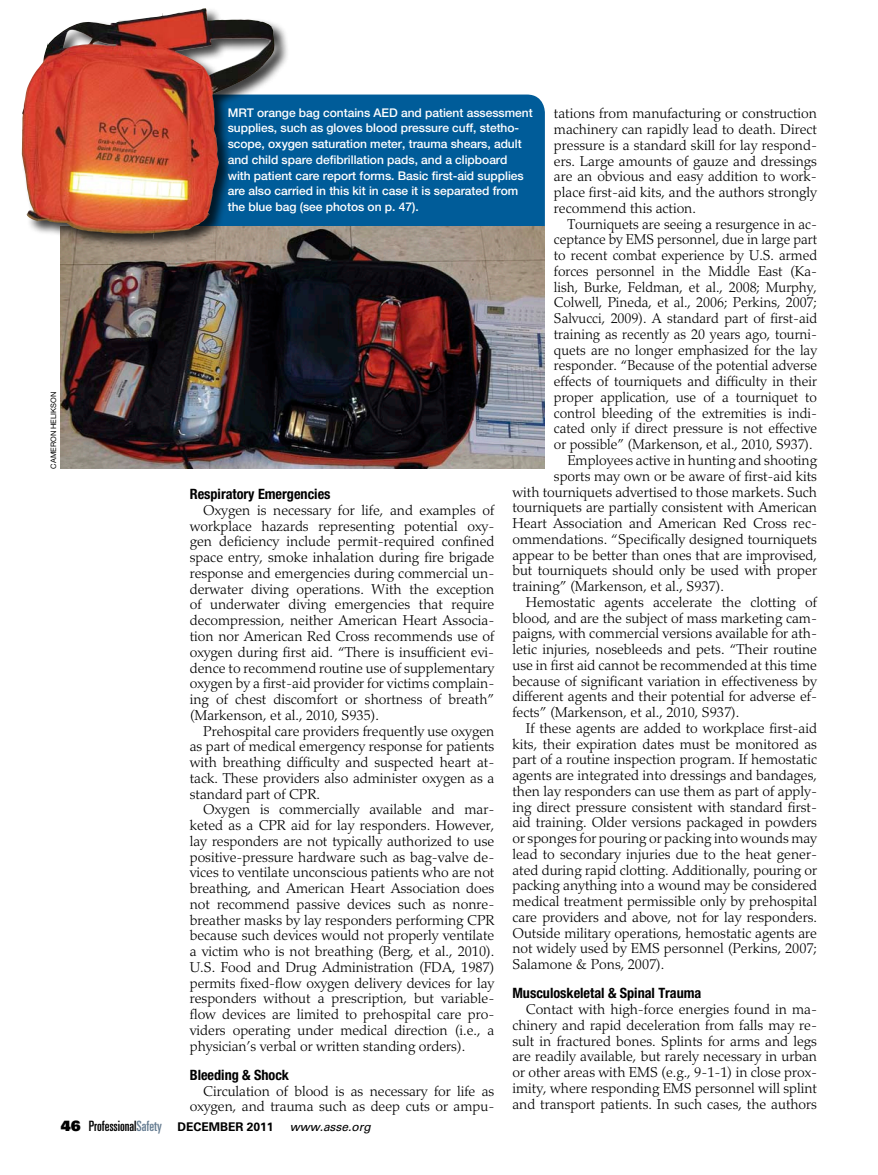
<style>
.page{position:relative;width:878px;height:1175px;background:#fff}
.page>*{position:absolute;margin:0;border:0;box-sizing:border-box;transform-origin:0 0}
.t1{font:300 14.25px/15.8px "Palatino LT Std";color:#000;text-align:justify}
.t2{font:700 condensed 14.25px "Helvetica Neue LT Std";color:#000}
.t3{font:ultra-condensed 14.25px "Univers";color:#000}
.t4{font:500 12px/15.8px "Helvetica Neue LT Std";letter-spacing:-.005em;color:#fff}
.t5{font:7.5px "Helvetica Neue LT Std";color:#000}
.s1{font-weight:900;font-stretch:normal}
.s2{color:#657c91}
.s3{font-weight:700;font-stretch:normal;font-size:12px}
.s4{font-style:italic;font-stretch:normal;font-size:12px}
</style>
<div class="page">
<div style="left:125px;top:94px;width:420px;height:374px;background:#005c99;border-radius:18px"></div>
<img style="left:61px;top:226px;width:484px;height:242px">
<div style="left:20px;top:7px;width:269px;height:245px;background:#000;opacity:.75"></div>
<img style="left:22px;top:7px;width:253px;height:232px">
<p class="t5" style="left:49px;top:468px;width:78px;rotate:-90deg">cameron helikson</p>
<p class="t1" style="left:554px;top:106px;width:265px">tations from manufacturing or construction machinery can rapidly lead to death. Direct pressure is a standard skill for lay respond&shy;ers. Large amounts of gauze and dressings are an obvious and easy addition to work&shy;place first-aid kits, and the authors strongly recommend this action.</p>
<p class="t1" style="left:567px;top:216px;width:251px">Tourniquets are seeing a resurgence in ac-</p>
<p class="t1" style="left:554px;top:232px;width:265px">ceptance by EMS personnel, due in large part</p>
<p class="t1" style="left:554px;top:248px;width:265px">to recent combat experience by U.S. armed</p>
<p class="t1" style="left:554px;top:263px;width:264px">forces personnel in the Middle East (Ka-</p>
<p class="t1" style="left:554px;top:279px;width:264px">lish, Burke, Feldman, et al., 2008; Murphy,</p>
<p class="t1" style="left:554px;top:295px;width:264px">Colwell, Pineda, et al., 2006; Perkins, 2007;</p>
<p class="t1" style="left:554px;top:311px;width:265px">Salvucci, 2009). A standard part of first-aid</p>
<p class="t1" style="left:554px;top:326px;width:264px">training as recently as 20 years ago, tourni-</p>
<p class="t1" style="left:554px;top:342px;width:264px">quets are no longer emphasized for the lay</p>
<p class="t1" style="left:554px;top:358px;width:265px">responder. “Because of the potential adverse</p>
<p class="t1" style="left:554px;top:374px;width:265px">effects of tourniquets and difficulty in their</p>
<p class="t1" style="left:554px;top:389px;width:265px">proper application, use of a tourniquet to</p>
<p class="t1" style="left:554px;top:405px;width:264px">control bleeding of the extremities is indi-</p>
<p class="t1" style="left:554px;top:421px;width:265px">cated only if direct pressure is not effective</p>
<p class="t1" style="left:554px;top:437px;width:260px">or possible” (Markenson, et al., 2010, S937).</p>
<p class="t1" style="left:567px;top:452px;width:251px">Employees active in hunting and shooting</p>
<p class="t1" style="left:554px;top:468px;width:264px">sports may own or be aware of first-aid kits</p>
<p class="t1" style="left:512px;top:484px;width:306px">with tourniquets advertised to those markets. Such</p>
<p class="t1" style="left:512px;top:500px;width:306px">tourniquets are partially consistent with American</p>
<p class="t1" style="left:512px;top:515px;width:306px">Heart Association and American Red Cross rec-</p>
<p class="t1" style="left:512px;top:531px;width:306px">ommendations. “Specifically designed tourniquets</p>
<p class="t1" style="left:512px;top:547px;width:306px">appear to be better than ones that are improvised,</p>
<p class="t1" style="left:512px;top:563px;width:306px">but tourniquets should only be used with proper</p>
<p class="t1" style="left:512px;top:578px;width:213px">training” (Markenson, et al., S937).</p>
<p class="t1" style="left:526px;top:594px;width:292px">Hemostatic agents accelerate the clotting of</p>
<p class="t1" style="left:512px;top:610px;width:306px">blood, and are the subject of mass marketing cam-</p>
<p class="t1" style="left:512px;top:626px;width:306px">paigns, with commercial versions available for ath-</p>
<p class="t1" style="left:512px;top:641px;width:306px">letic injuries, nosebleeds and pets. “Their routine</p>
<p class="t1" style="left:512px;top:657px;width:306px">use in first aid cannot be recommended at this time</p>
<p class="t1" style="left:512px;top:673px;width:306px">because of significant variation in effectiveness by</p>
<p class="t1" style="left:512px;top:689px;width:306px">different agents and their potential for adverse ef-</p>
<p class="t1" style="left:512px;top:704px;width:228px">fects” (Markenson, et al., 2010, S937).</p>
<p class="t1" style="left:526px;top:720px;width:292px">If these agents are added to workplace first-aid</p>
<p class="t1" style="left:512px;top:736px;width:306px">kits, their expiration dates must be monitored as</p>
<p class="t1" style="left:512px;top:752px;width:306px">part of a routine inspection program. If hemostatic</p>
<p class="t1" style="left:512px;top:767px;width:306px">agents are integrated into dressings and bandages,</p>
<p class="t1" style="left:512px;top:783px;width:306px">then lay responders can use them as part of apply-</p>
<p class="t1" style="left:512px;top:799px;width:306px">ing direct pressure consistent with standard first-</p>
<p class="t1" style="left:512px;top:815px;width:306px">aid training. Older versions packaged in powders</p>
<p class="t1" style="left:512px;top:830px;width:306px">or sponges for pouring or packing into wounds may</p>
<p class="t1" style="left:512px;top:846px;width:306px">lead to secondary injuries due to the heat gener-</p>
<p class="t1" style="left:512px;top:862px;width:306px">ated during rapid clotting. Additionally, pouring or</p>
<p class="t1" style="left:512px;top:878px;width:306px">packing anything into a wound may be considered</p>
<p class="t1" style="left:512px;top:893px;width:306px">medical treatment permissible only by prehospital</p>
<p class="t1" style="left:512px;top:909px;width:306px">care providers and above, not for lay responders.</p>
<p class="t1" style="left:512px;top:925px;width:306px">Outside military operations, hemostatic agents are</p>
<p class="t1" style="left:512px;top:941px;width:306px">not widely used by EMS personnel (Perkins, 2007;</p>
<p class="t1" style="left:512px;top:956px;width:153px">Salamone &amp; Pons, 2007).</p>
<p class="t2" style="left:512px;top:984px;width:190px">Musculoskeletal &amp; Spinal Trauma</p>
<p class="t1" style="left:512px;top:1001px;width:306px;text-indent:13px">Contact with high-force energies found in ma&shy;chinery and rapid deceleration from falls may re&shy;sult in fractured bones. Splints for arms and legs are readily available, but rarely necessary in urban or other areas with EMS (e.g., 9-1-1) in close prox&shy;imity, where responding EMS personnel will splint and transport patients. In such cases, the authors</p>
<p class="t4" style="left:228px;top:104px;width:306px">MRT orange bag contains AED and patient assessment supplies, such as gloves blood pressure cuff, stetho&shy;scope, oxygen saturation meter, trauma shears, adult and child spare defibrillation pads, and a clipboard with patient care report forms. Basic first-aid supplies are also carried in this kit in case it is separated from the blue bag (see photos on p. 47).</p>
<p class="t2" style="left:190px;top:485px;width:142px">Respiratory Emergencies</p>
<p class="t1" style="left:190px;top:502px;width:306px;text-indent:13px">Oxygen is necessary for life, and examples of workplace hazards representing potential oxy&shy;gen deficiency include permit-required confined space entry, smoke inhalation during fire brigade response and emergencies during commercial un&shy;derwater diving operations. With the exception of underwater diving emergencies that require decompression, neither American Heart Associa&shy;tion nor American Red Cross recommends use of oxygen during first aid. “There is insufficient evi&shy;dence to recommend routine use of supplementary oxygen by a first-aid provider for victims complain&shy;ing of chest discomfort or shortness of breath” (Markenson, et al., 2010, S935).</p>
<p class="t1" style="left:190px;top:723px;width:306px;text-indent:13px">Prehospital care providers frequently use oxygen as part of medical emergency response for patients with breathing difficulty and suspected heart at&shy;tack. These providers also administer oxygen as a standard part of CPR.</p>
<p class="t1" style="left:190px;top:801px;width:306px;text-indent:13px">Oxygen is commercially available and mar&shy;keted as a CPR aid for lay responders. However, lay responders are not typically authorized to use positive-pressure hardware such as bag-valve de&shy;vices to ventilate unconscious patients who are not breathing, and American Heart Association does not recommend passive devices such as nonre&shy;breather masks by lay responders performing CPR because such devices would not properly ventilate a victim who is not breathing (Berg, et al., 2010).<br>U.S. Food and Drug Administration (FDA, 1987) permits fixed-flow oxygen delivery devices for lay responders without a prescription, but variable&shy;flow devices are limited to prehospital care pro&shy;viders operating under medical direction (i.e., a physician’s verbal or written standing orders).</p>
<p class="t2" style="left:190px;top:1066px;width:101px">Bleeding &amp; Shock</p>
<p class="t1" style="left:190px;top:1083px;width:306px;text-align:right">Circulation of blood is as necessary for life as oxygen, and trauma such as deep cuts or ampu-</p>
<p class="t3" style="left:61px;top:1117px;width:311px"><span class="s1">46</span> Professional<span class="s2">Safety</span> <span class="s3">DECEMBER 2011</span> <span class="s4">www.asse.org</span></p>
</div>
